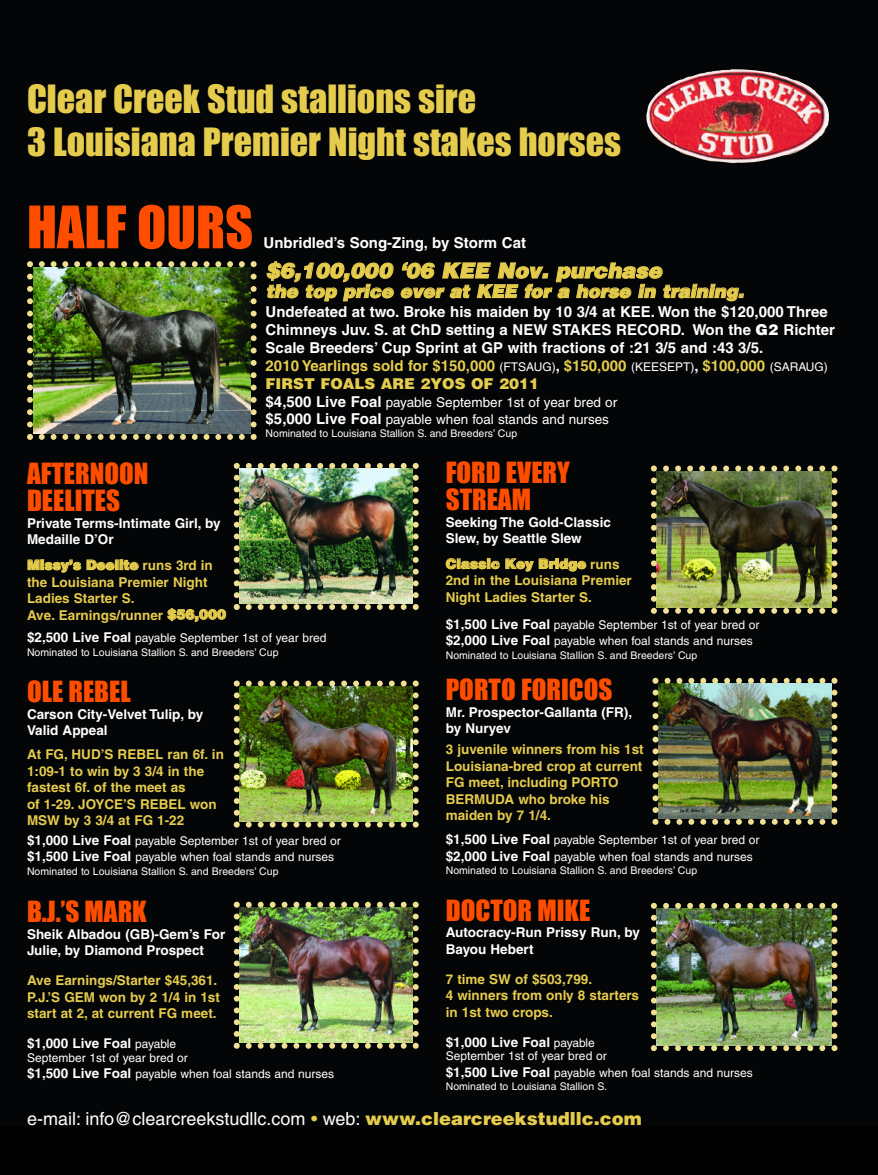
<style>
.page{position:relative;width:878px;height:1175px;background:#fff}
.page>*{position:absolute;margin:0;border:0;box-sizing:border-box;transform-origin:0 0}
.t1{font:54px "Impact";color:#ff4d00}
.t2{font:36px/43.2px "Impact";color:#e6cc4d}
.t3{font:27px/27px "Impact";color:#ff4d00}
.t4{font:italic 900 21px "Helvetica";letter-spacing:-.005em;color:#e6cc4d}
.t5{font:18px "Helvetica";color:#fff}
.t6{font:italic 900 18px "Helvetica";color:#e6cc4d}
.t7{font:700 15px/18px "Helvetica";color:#fff}
.t8{font:700 13.5px/16.5px "Helvetica";color:#e6cc4d}
.t9{font:700 13.5px/16.5px "Helvetica";color:#fff}
.t10{font:13.5px/16.5px "Helvetica";color:#fff}
.t11{font:12px/16.5px "Helvetica";color:#fff}
.t12{font:10.5px "Helvetica";color:#fff}
.s1{font-weight:900}
.s2{color:#e6cc4d}
.s3{font-weight:400;font-size:12px}
.s4{font-weight:900;color:#e6cc4d}
.s5{font-weight:700;font-size:15px}
.s6{font-weight:700;font-size:13.5px}
</style>
<div class="page">
<img style="left:0;top:0;width:878px;height:1174px">
<h2 class="t2" style="left:27px;top:79px;width:595px">Clear Creek Stud stallions sire<br>3 Louisiana Premier Night stakes horses</h2>
<h1 class="t1" style="left:27px;top:205px;width:227px">HALF OURS</h1>
<p class="t7" style="left:263px;top:235px;width:264px">Unbridled’s Song-Zing, by Storm Cat</p>
<h3 class="t4" style="left:266px;top:263px;width:85px">$6,10 ,</h3>
<h3 class="t4" style="left:400px;top:263px;width:263px">‘06 KE Nov. purchase</h3>
<h3 class="t6" style="left:266px;top:285px;width:479px">the top price ever at KE for a horse in training.</h3>
<p class="t7" style="left:265px;top:304px;width:571px">Undefeated at two. Broke his maiden by 10 3/4 at KEE. Won the $120,000 Three Chimneys Juv. S. at ChD setting a NEW STAKES RECORD. Won the <span class="s1">G2</span> Richter Scale Breeders’ Cup Sprint at GP with fractions of :21 3/5 and :43 3/5.<br><span class="s2">2010 Yearlings sold for $150,000</span> <span class="s3">(FTSAUG)</span>, <span class="s2">$150,000</span> <span class="s3">(KEESEPT)</span>, <span class="s2">$100,000</span> <span class="s3">(SARAUG)<br></span><span class="s4">FIRST FOALS ARE 2YOS OF 2011</span></p>
<p class="t10" style="left:265px;top:396px;width:353px"><span class="s5">$4,500 Live Foal</span> payable September 1st of year bred or <span class="s5">$5,000 Live Foal</span> payable when foal stands and nurses</p>
<p class="t12" style="left:265px;top:430px;width:253px">Nominated to Louisiana Stallion S. and Breeders’ Cup</p>
<h3 class="t3" style="left:27px;top:462px;width:123px">AFTERNOON<br>DEELITES</h3>
<p class="t9" style="left:27px;top:516px;width:195px">Private Terms-Intimate Girl, by<br>Medaille D’Or</p>
<p class="t8" style="left:27px;top:558px;width:187px"><span class="s1">Mis y’s De lite</span> runs 3rd in the Louisiana Premier Night<br>Ladies Starter S.<br>Ave. Earnings/runner <span class="s1">$56,0</span></p>
<p class="t11" style="left:27px;top:630px;width:301px"><span class="s6">$2,500 Live Foal</span> payable September 1st of year bred</p>
<p class="t12" style="left:27px;top:648px;width:253px">Nominated to Louisiana Stallion S. and Breeders’ Cup</p>
<h3 class="t3" style="left:27px;top:679px;width:105px">OLE REBEL</h3>
<p class="t9" style="left:27px;top:707px;width:178px">Carson City-Velvet Tulip, by<br>Valid Appeal</p>
<p class="t8" style="left:27px;top:747px;width:198px">At FG, HUD’S REBEL ran 6f. in<br>1:09-1 to win by 3 3/4 in the fastest 6f. of the meet as<br>of 1-29. JOYCE’S REBEL won<br>MSW by 3 3/4 at FG 1-22</p>
<p class="t11" style="left:27px;top:833px;width:315px"><span class="s6">$1,000 Live Foal</span> payable September 1st of year bred or <span class="s6">$1,500 Live Foal</span> payable when foal stands and nurses</p>
<p class="t12" style="left:27px;top:867px;width:253px">Nominated to Louisiana Stallion S. and Breeders’ Cup</p>
<h3 class="t3" style="left:27px;top:899px;width:121px">B.J.’S MARK</h3>
<p class="t9" style="left:27px;top:926px;width:200px">Sheik Albadou (GB)-Gem’s For<br>Julie, by Diamond Prospect</p>
<p class="t8" style="left:27px;top:973px;width:194px">Ave Earnings/Starter $45,361.<br>P.J.’S GEM won by 2 1/4 in 1st start at 2, at current FG meet.</p>
<p class="t9" style="left:27px;top:1036px;width:151px">$1,000 Live Foal <span class="s3">payable</span></p>
<p class="t11" style="left:27px;top:1050px;width:308px">September 1st of year bred or<br><span class="s6">$1,500 Live Foal</span> payable when foal stands and nurses</p>
<h3 class="t3" style="left:445px;top:460px;width:126px">FORD EVERY<br>STREAM</h3>
<p class="t9" style="left:445px;top:515px;width:167px">Seeking The Gold-Classic<br>Slew, by Seattle Slew</p>
<p class="t8" style="left:445px;top:557px;width:188px"><span class="s1">Clas ic Key Bridge</span> runs<br>2nd in the Louisiana Premier<br>Night Ladies Starter S.</p>
<p class="t11" style="left:445px;top:617px;width:315px"><span class="s6">$1,500 Live Foal</span> payable September 1st of year bred or <span class="s6">$2,000 Live Foal</span> payable when foal stands and nurses</p>
<p class="t12" style="left:445px;top:651px;width:253px">Nominated to Louisiana Stallion S. and Breeders’ Cup</p>
<h3 class="t3" style="left:445px;top:677px;width:168px">PORTO FORICOS</h3>
<p class="t9" style="left:445px;top:705px;width:188px">Mr. Prospector-Gallanta (FR), by Nuryev</p>
<p class="t8" style="left:445px;top:742px;width:199px">3 juvenile winners from his 1st<br>Louisiana-bred crop at current<br>FG meet, including PORTO<br>BERMUDA who broke his maiden by 7 1/4.</p>
<p class="t11" style="left:445px;top:833px;width:315px"><span class="s6">$1,500 Live Foal</span> payable September 1st of year bred or <span class="s6">$2,000 Live Foal</span> payable when foal stands and nurses</p>
<p class="t12" style="left:445px;top:866px;width:253px">Nominated to Louisiana Stallion S. and Breeders’ Cup</p>
<h3 class="t3" style="left:445px;top:897px;width:146px">DOCTOR MIKE</h3>
<p class="t9" style="left:445px;top:925px;width:196px">Autocracy-Run Prissy Run, by<br>Bayou Hebert</p>
<p class="t8" style="left:445px;top:972px;width:195px">7 time SW of $503,799.<br>4 winners from only 8 starters in 1st two crops.</p>
<p class="t9" style="left:445px;top:1035px;width:151px">$1,000 Live Foal <span class="s3">payable</span></p>
<p class="t11" style="left:445px;top:1048px;width:308px">September 1st of year bred or<br><span class="s6">$1,500 Live Foal</span> payable when foal stands and nurses</p>
<p class="t12" style="left:445px;top:1082px;width:163px">Nominated to Louisiana Stallion S.</p>
<h3 class="t5" style="left:27px;top:1111px;width:616px">e-mail: info@clearcreekstudllc.com <span class="s2">•</span> web: <span class="s4">www.clearcreekstudllc.com</span></h3>
</div>
